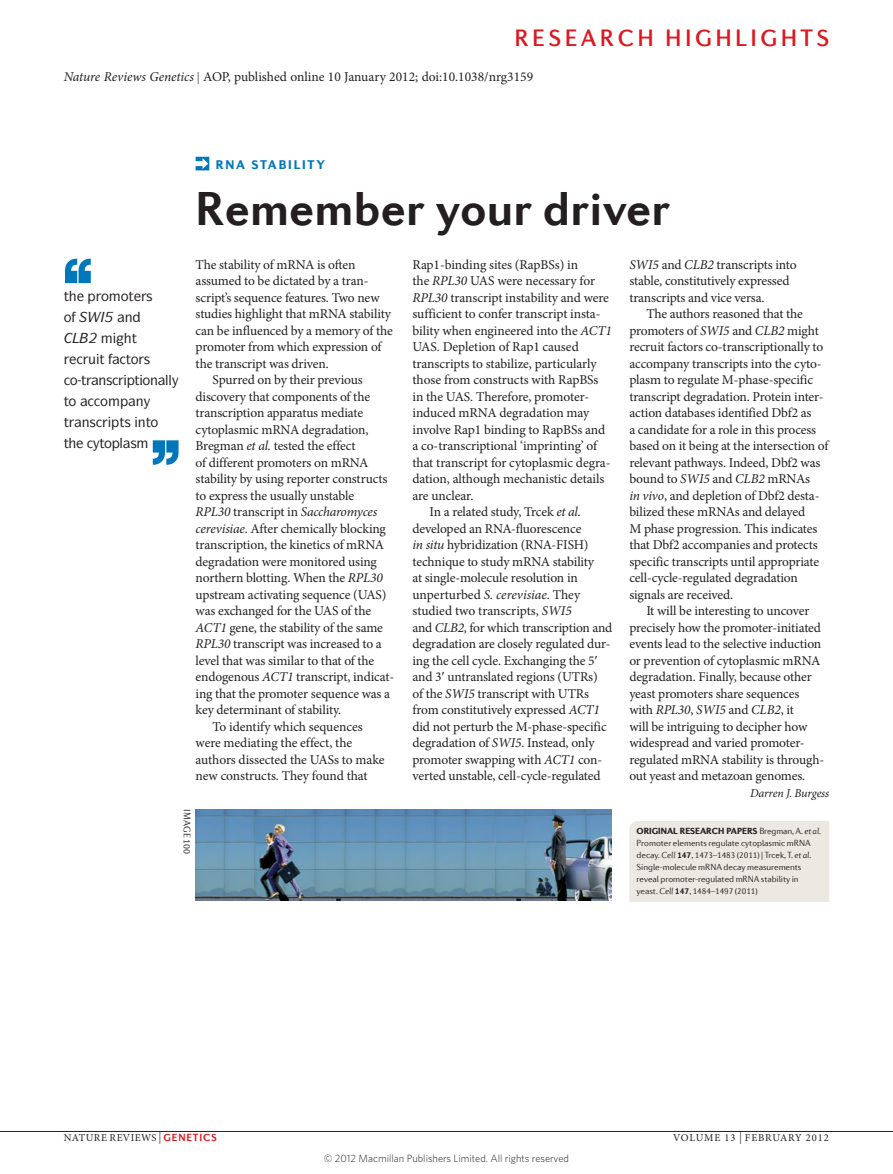
<style>
.page{position:relative;width:893px;height:1174px;background:#fff}
.page>*{position:absolute;margin:0;border:0;box-sizing:border-box;transform-origin:0 0}
.title-large{font:700 48px "Diverda Sans Com";letter-spacing:.005em;color:#231f20}
.sectionheader{font:500 24px "Diverda Sans Com";letter-spacing:.14em;color:#dc1820}
.pulloutquote{font:500 13.8px/21px "ITC Symbol Std";color:#231f20}
.bodyindent{font:13.5px/16.5px "Minion Pro";letter-spacing:-.01em;color:#231f20}
.bodyfirst{font:13.5px/16.5px "Minion Pro";letter-spacing:-.01em;color:#231f20}
.ministrap{font:900 12.75px "Diverda Sans Com";letter-spacing:.14em;color:#0077ba}
.author{font:italic 12px "Minion Pro";letter-spacing:-.015em;color:#231f20}
.t1{font:300 10.5px "Whitney";color:#231f20}
.t2{font:10.5px "Minion Pro";letter-spacing:.05em;color:#231f20}
.t3{font:10.5px "Minion Pro";letter-spacing:.085em;color:#231f20}
.creditstyle{font:300 9.75px "Diverda Sans Com";letter-spacing:-.005em;color:#231f20}
.t4{font:300 9px/12px "Diverda Sans Com";letter-spacing:-.005em;color:#231f20}
.s1{font-style:italic}
.s2{font-size:12px}
.s3{font-weight:900}
.s4{font-weight:700}
.s5{font-family:"Diverda Sans Com";font-weight:700;color:#dc1820}
</style>
<div class="page">
<hr style="left:0;top:1131px;width:893px;height:1px;background:#231f20">
<div style="left:629px;top:821px;width:200px;height:81px;background:#ece8e2"></div>
<img style="left:196px;top:809px;width:415px;height:92px">
<svg style="left:65px;top:259px;width:26px;height:24px"></svg>
<svg style="left:196px;top:157px;width:13px;height:13px"></svg>
<svg style="left:152px;top:440px;width:27px;height:25px"></svg>
<p class="sectionheader" style="left:514px;top:24px;width:316px">RESEARCH HIGHLIGHTS</p>
<p class="bodyindent" style="left:64px;top:69px;width:471px"><span class="s1">Nature Reviews Genetics</span> <span class="s2">|</span> AOP, published online 10 January 2012; doi:10.1038/nrg3159</p>
<p class="pulloutquote" style="left:64px;top:285px;width:90px">▼ □□▼▲ □</p>
<p class="pulloutquote" style="left:126px;top:348px;width:26px">▼□ ▲</p>
<p class="pulloutquote" style="left:70px;top:369px;width:44px">□▼ ■▲</p>
<p class="pulloutquote" style="left:135px;top:369px;width:39px">▼□■ ●●</p>
<p class="pulloutquote" style="left:64px;top:411px;width:34px">▼ ■▲</p>
<p class="pulloutquote" style="left:119px;top:411px;width:41px">▼▲ ■▼□</p>
<p class="pulloutquote" style="left:64px;top:432px;width:74px">▼ ▼□●▲</p>
<p class="ministrap" style="left:216px;top:157px;width:111px">RNA STABILITY</p>
<p class="title-large" style="left:196px;top:181px;width:476px">Remember your driver</p>
<p class="bodyfirst" style="left:196px;top:256px;width:199px">The stability of mRNA is often assumed to be dictated by a tran‑ script’s sequence features. Two new studies highlight that mRNA stability can be influenced by a memory of the promoter from which expression of the transcript was driven.</p>
<p class="bodyindent" style="left:196px;top:372px;width:200px;text-indent:17px">Spurred on by their previous discovery that components of the transcription apparatus mediate cytoplasmic mRNA degradation, Bregman <span class="s1">et al.</span> tested the effect<br>of different promoters on mRNA stability by using reporter constructs to express the usually unstable<br><span class="s1">RPL30</span> transcript in <span class="s1">Saccharomyces cerevisiae</span>. After chemically blocking transcription, the kinetics of mRNA degradation were monitored using northern blotting. When the <span class="s1">RPL30 </span>upstream activating sequence (UAS) was exchanged for the UAS of the <span class="s1">ACT1</span> gene, the stability of the same <span class="s1">RPL30</span> transcript was increased to a level that was similar to that of the endogenous <span class="s1">ACT1</span> transcript, indicat‑ ing that the promoter sequence was a key determinant of stability.</p>
<p class="bodyindent" style="left:196px;top:718px;width:191px;text-indent:17px">To identify which sequences were mediating the effect, the authors dissected the UASs to make new constructs. They found that</p>
<p class="creditstyle" style="left:193px;top:809px;width:46px;rotate:90deg">IMAGE 100</p>
<p class="bodyindent" style="left:412px;top:256px;width:201px">Rap1‑binding sites (RapBSs) in<br>the <span class="s1">RPL30</span> UAS were necessary for <span class="s1">RPL30</span> transcript instability and were sufficient to confer transcript insta‑ bility when engineered into the <span class="s1">ACT1<br></span>UAS. Depletion of Rap1 caused transcripts to stabilize, particularly those from constructs with RapBSs in the UAS. Therefore, promoter&shy;induced mRNA degradation may involve Rap1 binding to RapBSs and a co-transcriptional ‘imprinting’ of that transcript for cytoplasmic degra‑ dation, although mechanistic details are unclear.</p>
<p class="bodyindent" style="left:412px;top:504px;width:201px;text-indent:17px">In a related study, Trcek <span class="s1">et al. </span>developed an RNA-fluorescence<br><span class="s1">in situ</span> hybridization (RNA-FISH) technique to study mRNA stability<br>at single-molecule resolution in unperturbed <span class="s1">S. cerevisiae</span>. They studied two transcripts, <span class="s1">SWI5<br></span>and <span class="s1">CLB2,</span> for which transcription and degradation are closely regulated dur‑ ing the cell cycle. Exchanging the 5 and 3 untranslated regions (UTRs)<br>of the <span class="s1">SWI5</span> transcript with UTRs from constitutively expressed <span class="s1">ACT1 </span>did not perturb the M-phase-specific degradation of <span class="s1">SWI5</span>. Instead, only promoter swapping with <span class="s1">ACT1</span> con‑ verted unstable, cell-cycle-regulated</p>
<p class="bodyindent" style="left:629px;top:256px;width:169px"><span class="s1">SWI5</span> and <span class="s1">CLB2</span> transcripts into stable, constitutively expressed transcripts and vice versa.</p>
<p class="bodyindent" style="left:629px;top:306px;width:201px;text-indent:17px">The authors reasoned that the promoters of <span class="s1">SWI5</span> and <span class="s1">CLB2</span> might recruit factors co-transcriptionally to accompany transcripts into the cyto‑ plasm to regulate M-phase-specific transcript degradation. Protein inter‑ action databases identified Dbf2 as<br>a candidate for a role in this process based on it being at the intersection of relevant pathways. Indeed, Dbf2 was bound to <span class="s1">SWI5</span> and <span class="s1">CLB2</span> mRNAs<br><span class="s1">in vivo</span>, and depletion of Dbf2 desta‑ bilized these mRNAs and delayed<br>M phase progression. This indicates that Dbf2 accompanies and protects specific transcripts until appropriate cell-cycle-regulated degradation signals are received.</p>
<p class="bodyindent" style="left:629px;top:603px;width:197px;text-indent:17px">It will be interesting to uncover precisely how the promoter-initiated events lead to the selective induction or prevention of cytoplasmic mRNA degradation. Finally, because other yeast promoters share sequences with <span class="s1">RPL30</span>, <span class="s1">SWI5</span> and <span class="s1">CLB2</span>, it<br>will be intriguing to decipher how widespread and varied promoter&shy;regulated mRNA stability is through‑ out yeast and metazoan genomes.</p>
<p class="author" style="left:750px;top:785px;width:81px">Darren J. Burgess</p>
<p class="t4" style="left:637px;top:825px;width:186px"><span class="s3">ORIGINAL RESEARCH PAPERS</span> Bregman, A. <span class="s1">et al.<br></span>Promoter elements regulate cytoplasmic mRNA decay. <span class="s1">Cell</span> <span class="s4">147</span>, 1473–1483 (2011) | Trcek, T. <span class="s1">et al.<br></span>Single-molecule mRNA decay measurements reveal promoter-regulated mRNA stability in yeast. <span class="s1">Cell</span> <span class="s4">147</span>, 1484–1497 (2011)</p>
<p class="t2" style="left:64px;top:1130px;width:154px">NATURE REVIEWS <span class="s2">|</span> <span class="s5">GENETICS</span></p>
<p class="t3" style="left:673px;top:1130px;width:157px">VOLUME 13 <span class="s2">|</span> FEBRUARY 2012</p>
<p class="t1" style="left:324px;top:1151px;width:247px">© 2012 Macmillan Publishers Limited. All rights reserved</p>
</div>
